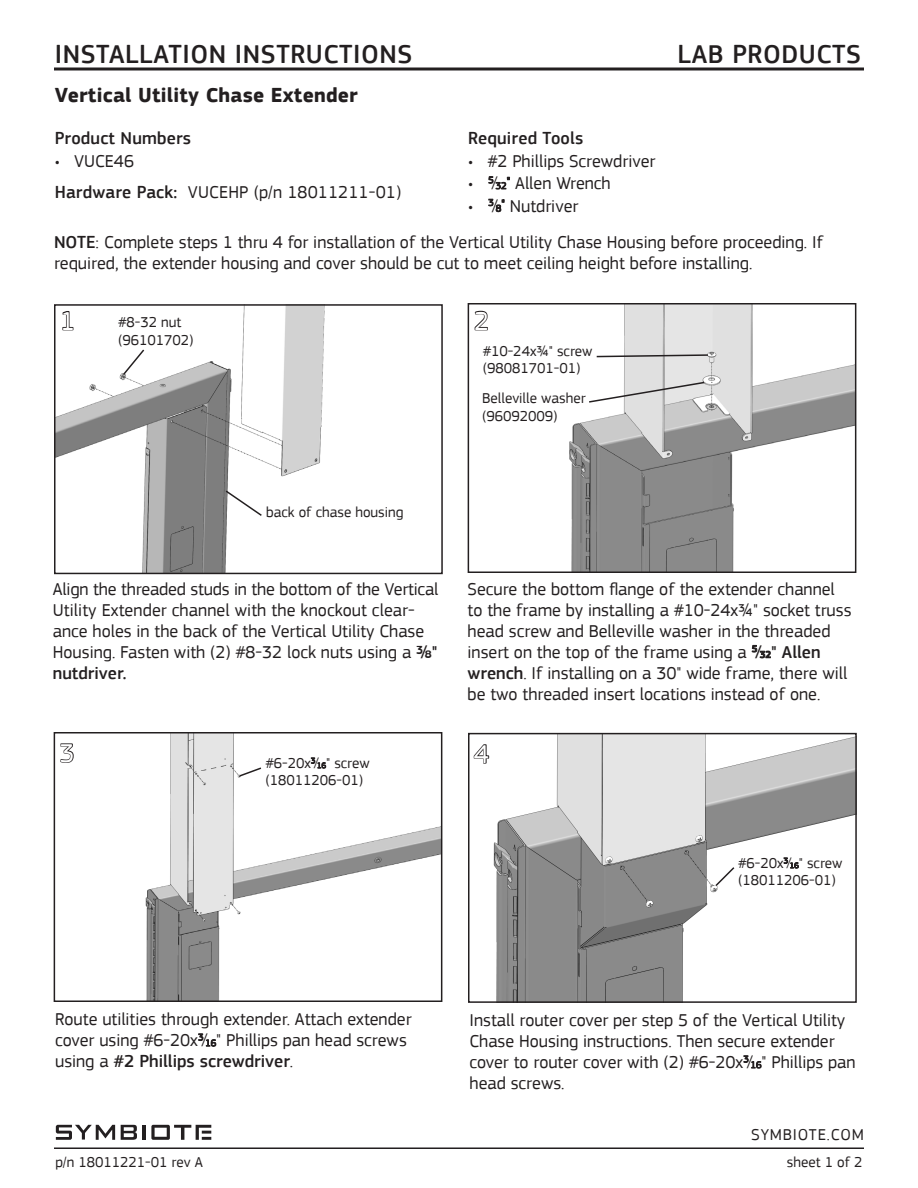
<style>
.page{position:relative;width:918px;height:1188px;background:#fff}
.page>*{position:absolute;margin:0;border:0;box-sizing:border-box;transform-origin:0 0}
.Install_Master_Heade{font:500 27px "PF Square Sans Pro";letter-spacing:.02em;color:#231f20}
.t1{font:27px "PF Square Sans Pro";color:#fff}
._5-Product_Name_14PT{font:700 21px "PF Square Sans Pro";letter-spacing:.01em;color:#231f20}
.Install_Header_2_Pro{font:18px/21px "PF Square Sans Pro";color:#231f20}
.Install_Header_2_Pro-2{font:500 18px "PF Square Sans Pro";letter-spacing:.01em;color:#231f20}
.t2{font:16.5px "PF Square Sans Pro";letter-spacing:.05em;color:#231f20}
.Install_Step_Parts_1{font:15px/18px "PF Square Sans Pro";color:#231f20}
.s1{font-weight:500}
.s2{font-size:9.9px}
.s3{font-weight:500;font-size:9.9px}
.s4{font-size:8.25px}
</style>
<div class="page">
<hr style="left:54px;top:68px;width:810px;height:2px;background:#231f20">
<hr style="left:54px;top:1147px;width:810px;height:2px;background:#231f20">
<svg style="left:121px;top:1125px;width:16px;height:15px"></svg>
<hr style="left:143px;top:1125px;width:3px;height:15px;background:#231f20">
<svg style="left:56px;top:1125px;width:59px;height:15px"></svg>
<svg style="left:151px;top:1125px;width:60px;height:15px"></svg>
<img style="left:57px;top:307px;width:268px;height:264px">
<div style="left:54px;top:304px;width:389px;height:270px;border:2px solid #231f20"></div>
<img style="left:569px;top:306px;width:284px;height:264px">
<div style="left:468px;top:303px;width:388px;height:270px;border:2px solid #231f20"></div>
<img style="left:145px;top:735px;width:294px;height:264px">
<div style="left:54px;top:732px;width:388px;height:270px;border:2px solid #231f20"></div>
<img style="left:493px;top:736px;width:361px;height:264px">
<div style="left:468px;top:733px;width:389px;height:270px;border:2px solid #231f20"></div>
<svg style="left:62px;top:310px;width:12px;height:21px"></svg>
<svg style="left:473px;top:303px;width:16px;height:28px"></svg>
<svg style="left:60px;top:743px;width:14px;height:20px"></svg>
<svg style="left:473px;top:744px;width:17px;height:20px"></svg>
<svg style="left:752px;top:645px;width:19px;height:13px"></svg>
<svg style="left:198px;top:1034px;width:18px;height:13px"></svg>
<svg style="left:744px;top:1056px;width:17px;height:12px"></svg>
<svg style="left:489px;top:176px;width:21px;height:13px"></svg>
<svg style="left:489px;top:199px;width:15px;height:13px"></svg>
<svg style="left:224px;top:489px;width:39px;height:28px"></svg>
<svg style="left:311px;top:758px;width:15px;height:10px"></svg>
<svg style="left:784px;top:858px;width:15px;height:10px"></svg>
<svg style="left:122px;top:348px;width:24px;height:28px"></svg>
<svg style="left:595px;top:354px;width:114px;height:4px"></svg>
<svg style="left:587px;top:381px;width:119px;height:23px"></svg>
<svg style="left:238px;top:766px;width:25px;height:12px"></svg>
<svg style="left:714px;top:866px;width:22px;height:22px"></svg>
<h1 class="Install_Master_Heade" style="left:55px;top:39px;width:359px">INSTALLATION INSTRUCTIONS</h1>
<p class="_5-Product_Name_14PT" style="left:55px;top:83px;width:305px">Vertical Utility Chase Extender</p>
<p class="Install_Header_2_Pro-2" style="left:55px;top:128px;width:138px">Product Numbers</p>
<p class="Install_Header_2_Pro" style="left:55px;top:150px;width:81px">• VUCE46</p>
<p class="Install_Header_2_Pro" style="left:55px;top:182px;width:348px"><span class="s1">Hardware Pack:</span> VUCEHP (p/n 18011211-01)</p>
<p class="Install_Master_Heade" style="left:678px;top:39px;width:185px">LAB PRODUCTS</p>
<p class="Install_Header_2_Pro-2" style="left:468px;top:128px;width:117px">Required Tools</p>
<p class="Install_Header_2_Pro" style="left:468px;top:150px;width:189px">• #2 Phillips Screwdriver</p>
<p class="Install_Header_2_Pro" style="left:468px;top:173px;width:144px">• <sup>5</sup>⁄<span class="s2">32</span><sup>"</sup> Allen Wrench</p>
<p class="Install_Header_2_Pro" style="left:468px;top:195px;width:112px">• <sup>3</sup>⁄<span class="s2">8</span><sup>"</sup> Nutdriver</p>
<p class="Install_Header_2_Pro" style="left:54px;top:232px;width:771px"><span class="s1">NOTE</span>: Complete steps 1 thru 4 for installation of the Vertical Utility Chase Housing before proceeding. If required, the extender housing and cover should be cut to meet ceiling height before installing.</p>
<p class="t1" style="left:60px;top:305px;width:17px">1</p>
<p class="t1" style="left:474px;top:305px;width:17px">2</p>
<p class="Install_Step_Parts_1" style="left:118px;top:313px;width:77px">#8-32 nut (96101702)</p>
<p class="Install_Step_Parts_1" style="left:483px;top:342px;width:111px">#10-24x3/4" screw</p>
<p class="Install_Step_Parts_1" style="left:483px;top:359px;width:99px">(98081701-01)</p>
<p class="Install_Step_Parts_1" style="left:266px;top:504px;width:139px">back of chase housing</p>
<p class="Install_Step_Parts_1" style="left:482px;top:389px;width:105px">Belleville washer</p>
<p class="Install_Step_Parts_1" style="left:482px;top:407px;width:77px">(96092009)</p>
<p class="Install_Header_2_Pro" style="left:53px;top:578px;width:387px">Align the threaded studs in the bottom of the Vertical Utility Extender channel with the knockout clear&shy;ance holes in the back of the Vertical Utility Chase Housing. Fasten with (2) #8-32 lock nuts using a <span class="s1">3/8" nutdriver.</span></p>
<p class="Install_Header_2_Pro" style="left:468px;top:578px;width:385px">Secure the bottom flange of the extender channel to the frame by installing a #10-24x3/4" socket truss head screw and Belleville washer in the threaded insert on the top of the frame using a <sup>5</sup><span class="s1">⁄</span><span class="s3">32</span><span class="s1">" Allen wrench</span>. If installing on a 30" wide frame, there will be two threaded insert locations instead of one.</p>
<p class="t1" style="left:60px;top:737px;width:17px">3</p>
<p class="t1" style="left:474px;top:738px;width:17px">4</p>
<p class="Install_Step_Parts_1" style="left:265px;top:754px;width:106px">#6-20x<sup>3</sup>⁄<span class="s4">16</span>" screw</p>
<p class="Install_Step_Parts_1" style="left:265px;top:771px;width:99px">(18011206-01)</p>
<p class="Install_Step_Parts_1" style="left:738px;top:854px;width:106px">#6-20x<sup>3</sup>⁄<span class="s4">16</span>" screw</p>
<p class="Install_Step_Parts_1" style="left:738px;top:871px;width:99px">(18011206-01)</p>
<p class="Install_Header_2_Pro" style="left:55px;top:1009px;width:358px">Route utilities through extender. Attach extender cover using #6-20x<sup>3</sup>⁄<span class="s2">16</span>" Phillips pan head screws using a <span class="s1">#2 Phillips screwdriver</span>.</p>
<p class="Install_Header_2_Pro" style="left:470px;top:1010px;width:388px">Install router cover per step 5 of the Vertical Utility Chase Housing instructions. Then secure extender cover to router cover with (2) #6-20x<sup>3</sup>⁄<span class="s2">16</span>" Phillips pan head screws.</p>
<p class="t2" style="left:751px;top:1125px;width:114px">SYMBIOTE.COM</p>
<p class="Install_Step_Parts_1" style="left:56px;top:1153px;width:149px">p/n 18011221-01 rev A</p>
<p class="Install_Step_Parts_1" style="left:787px;top:1153px;width:77px">sheet 1 of 2</p>
</div>
